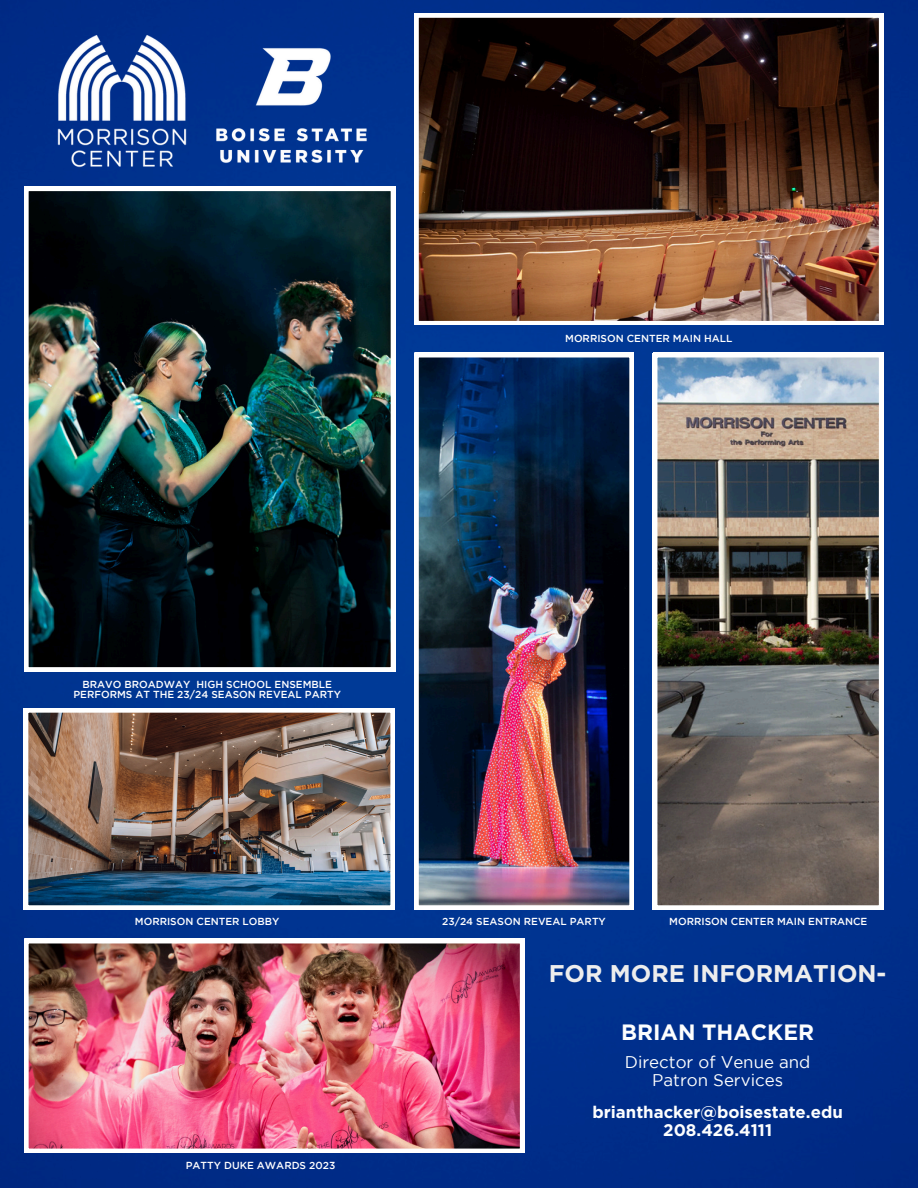
<style>
.page{position:relative;width:918px;height:1188px;background:#fff}
.page>*{position:absolute;margin:0;border:0;box-sizing:border-box;transform-origin:0 0}
.t1{font:700 24.15px "Gotham";color:#ededed}
.t2{font:700 22.2px "Gotham";color:#fdfefe}
.t3{font:16.95px/18.9px "Gotham";color:#fdfefe;text-align:center}
.t4{font:700 16.8px/18.1px "Gotham";color:#fdfefe;text-align:center}
.t5{font:500 10.2px/10.6px "Gotham";color:#fff;text-align:center}
</style>
<div class="page">
<img style="left:0;top:0;width:918px;height:1188px">
<img style="left:0;top:0;width:159px;height:226px">
<img style="left:159px;top:0;width:265px;height:220px">
<img style="left:414px;top:13px;width:469px;height:312px">
<img style="left:24px;top:187px;width:371px;height:484px">
<img style="left:414px;top:353px;width:220px;height:557px">
<img style="left:653px;top:353px;width:230px;height:557px">
<img style="left:24px;top:708px;width:371px;height:202px">
<img style="left:24px;top:939px;width:500px;height:214px">
<p class="t5" style="left:565px;top:334px;width:169px">MORRISON CENTER MAIN HALL</p>
<p class="t5" style="left:73px;top:679px;width:269px">BRAVO BROADWAY HIGH SCHOOL ENSEMBLE<br>PERFORMS AT THE 23/24 SEASON REVEAL PARTY</p>
<p class="t5" style="left:135px;top:917px;width:146px">MORRISON CENTER LOBBY</p>
<p class="t5" style="left:186px;top:1160px;width:151px">PATTY DUKE AWARDS 2023</p>
<p class="t5" style="left:442px;top:917px;width:165px">23/24 SEASON REVEAL PARTY</p>
<p class="t5" style="left:669px;top:917px;width:200px">MORRISON CENTER MAIN ENTRANCE</p>
<h1 class="t1" style="left:549px;top:960px;width:339px">FOR MORE INFORMATION-</h1>
<h1 class="t2" style="left:621px;top:1020px;width:195px">BRIAN THACKER</h1>
<h3 class="t3" style="left:625px;top:1053px;width:187px">Director of Venue and<br>Patron Services</h3>
<h2 class="t4" style="left:593px;top:1103px;width:252px">brianthacker@boisestate.edu<br>208.426.4111</h2>
</div>
